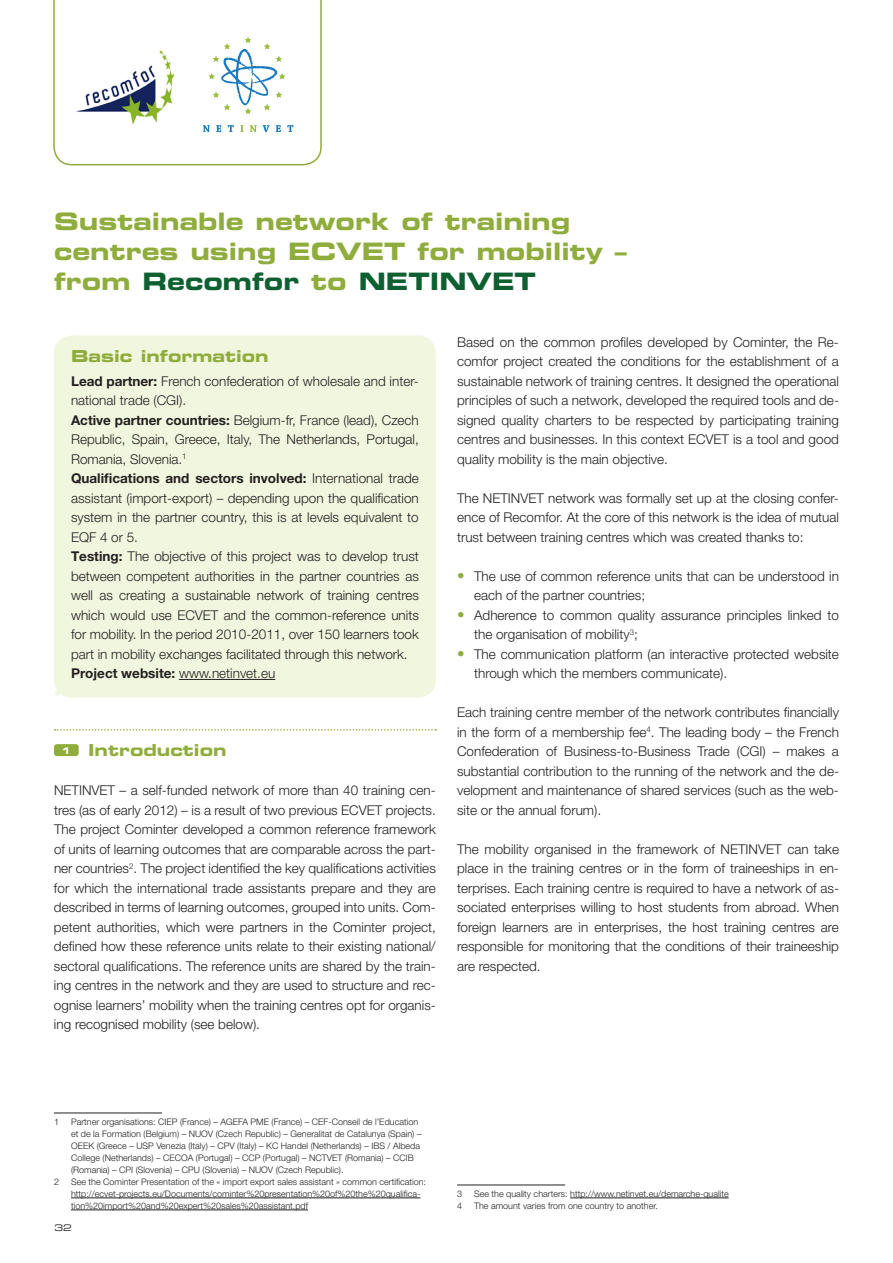
<style>
.page{position:relative;width:893px;height:1263px;background:#fff}
.page>*{position:absolute;margin:0;border:0;box-sizing:border-box;transform-origin:0 0}
.t1{font:24px/30px "Eurostile Bold Extended Two";color:#8fad3c}
.t2{font:16.5px "Eurostile Bold Extended Two";color:#8fad3c}
.t3{font:300 13.5px/19.5px "Helvetica Neue LT Pro";color:#231f20;text-align:justify}
.t4{font:700 13.5px/19.5px "Helvetica Neue LT Pro";color:#231f20}
.t5{font:300 9px/12px "Helvetica Neue LT Pro";color:#231f20}
.t6{font:9px "Eurostile Extended Two";color:#231f20}
.s1{color:#0e6031}
.s2{color:#f1f6df}
.s3{font-weight:700}
.s4{font-weight:300;color:#f1f6df}
.s5{font-weight:300}
.s6{font-size:9px;color:#fff}
.s7{font-size:15px;color:#8fad3c}
</style>
<div class="page">
<div style="left:54px;top:335px;width:382px;height:362px;background:#f1f6df;border-radius:18px"></div>
<hr style="left:179px;top:679px;width:96px;height:1px;background:#231f20">
<svg style="left:55px;top:729px;width:381px;height:1px"></svg>
<div style="left:54px;top:744px;width:25px;height:12px;background:#8fad3c;border-radius:3px"></div>
<hr style="left:54px;top:1113px;width:108px;height:1px;background:#231f20">
<hr style="left:71px;top:1197px;width:349px;height:1px;background:#231f20">
<hr style="left:71px;top:1209px;width:237px;height:1px;background:#231f20">
<hr style="left:457px;top:1185px;width:108px;height:1px;background:#231f20">
<hr style="left:570px;top:1197px;width:159px;height:1px;background:#231f20">
<svg style="left:53px;top:0;width:269px;height:165px"></svg>
<img style="left:65px;top:40px;width:122px;height:88px">
<h1 class="t1" style="left:54px;top:206px;width:574px">Sustainable network of training centres using ECVET for mobility – from <span class="s1">Recomfor</span> to <span class="s1">NETINVET</span></h1>
<p class="t2" style="left:71px;top:344px;width:199px">Basic information</p>
<p class="t3" style="left:71px;top:371px;width:349px;text-indent:-17px"><span class="s2">•</span> <span class="s3">Lead partner:</span> French confederation of wholesale and inter&shy;national trade (CGI).</p>
<p class="t3" style="left:71px;top:410px;width:349px;text-indent:-17px"><span class="s2">•</span> <span class="s3">Active partner countries:</span> Belgium-fr, France (lead), Czech Republic, Spain, Greece, Italy, The Netherlands, Portugal, Romania, Slovenia.<sup>1</sup></p>
<p class="t3" style="left:71px;top:468px;width:349px;text-indent:-17px"><span class="s2">•</span> <span class="s3">Qualifications and sectors involved:</span> International trade assistant (import-export) – depending upon the qualification system in the partner country, this is at levels equivalent to EQF 4 or 5.</p>
<p class="t3" style="left:71px;top:546px;width:349px;text-indent:-17px"><span class="s2">•</span> <span class="s3">Testing:</span> The objective of this project was to develop trust between competent authorities in the partner countries as well as creating a sustainable network of training centres which would use ECVET and the common-reference units for mobility. In the period 2010-2011, over 150 learners took part in mobility exchanges facilitated through this network.</p>
<p class="t4" style="left:54px;top:663px;width:223px"><span class="s4">•</span> Project website: <span class="s5">www.netinvet.eu </span><span class="s4">•</span></p>
<p class="t2" style="left:62px;top:738px;width:167px"><span class="s6">1</span> Introduction</p>
<p class="t3" style="left:54px;top:780px;width:383px">NETINVET – a self-funded network of more than 40 training cen&shy;tres (as of early 2012) – is a result of two previous ECVET projects.<br>The project Cominter developed a common reference framework of units of learning outcomes that are comparable across the part&shy;ner countries<sup>2</sup>. The project identified the key qualifications activities for which the international trade assistants prepare and they are described in terms of learning outcomes, grouped into units. Com&shy;petent authorities, which were partners in the Cominter project, defined how these reference units relate to their existing national/ sectoral qualifications. The reference units are shared by the train&shy;ing centres in the network and they are used to structure and rec&shy;ognise learners’ mobility when the training centres opt for organis&shy;ing recognised mobility (see below).</p>
<p class="t3" style="left:457px;top:332px;width:383px">Based on the common profiles developed by Cominter, the Re&shy;comfor project created the conditions for the establishment of a sustainable network of training centres. It designed the operational principles of such a network, developed the required tools and de&shy;signed quality charters to be respected by participating training centres and businesses. In this context ECVET is a tool and good quality mobility is the main objective.</p>
<p class="t3" style="left:457px;top:488px;width:383px">The NETINVET network was formally set up at the closing confer&shy;ence of Recomfor. At the core of this network is the idea of mutual trust between training centres which was created thanks to:</p>
<p class="t3" style="left:474px;top:566px;width:366px;text-indent:-17px"><span class="s7">•</span> The use of common reference units that can be understood in each of the partner countries;</p>
<p class="t3" style="left:474px;top:605px;width:366px;text-indent:-17px"><span class="s7">•</span> Adherence to common quality assurance principles linked to the organisation of mobility<sup>3</sup>;</p>
<p class="t3" style="left:474px;top:644px;width:366px;text-indent:-17px"><span class="s7">•</span> The communication platform (an interactive protected website through which the members communicate).</p>
<p class="t3" style="left:457px;top:702px;width:383px">Each training centre member of the network contributes financially in the form of a membership fee<sup>4</sup>. The leading body – the French Confederation of Business-to-Business Trade (CGI) – makes a substantial contribution to the running of the network and the de&shy;velopment and maintenance of shared services (such as the web&shy;site or the annual forum).</p>
<p class="t3" style="left:457px;top:839px;width:383px">The mobility organised in the framework of NETINVET can take place in the training centres or in the form of traineeships in en&shy;terprises. Each training centre is required to have a network of as&shy;sociated enterprises willing to host students from abroad. When foreign learners are in enterprises, the host training centres are responsible for monitoring that the conditions of their traineeship are respected.</p>
<p class="t5" style="left:54px;top:1115px;width:7px">1</p>
<p class="t5" style="left:71px;top:1115px;width:352px">Partner organisations: CIEP (France) – AGEFA PME (France) – CEF-Conseil de l’Education et de la Formation (Belgium) – NUOV (Czech Republic) – Generalitat de Catalunya (Spain) – OEEK (Greece – USP Venezia (Italy) – CPV (Italy) – KC Handel (Netherlands) – IBS / Albeda College (Netherlands) – CECOA (Portugal) – CCP (Portugal) – NCTVET (Romania) – CCIB (Romania) – CPI (Slovenia) – CPU (Slovenia) – NUOV (Czech Republic).</p>
<p class="t5" style="left:54px;top:1175px;width:7px">2</p>
<p class="t5" style="left:71px;top:1175px;width:357px">See the Cominter Presentation of the « import export sales assistant » common certification: http://ecvet-projects.eu/Documents/cominter%20presentation%20of%20the%20qualifica&shy;tion%20import%20and%20expert%20sales%20assistant.pdf</p>
<p class="t6" style="left:54px;top:1222px;width:19px">32</p>
<p class="t5" style="left:457px;top:1187px;width:7px">3</p>
<p class="t5" style="left:474px;top:1187px;width:256px">See the quality charters: http://www.netinvet.eu/demarche-qualite</p>
<p class="t5" style="left:457px;top:1199px;width:7px">4</p>
<p class="t5" style="left:474px;top:1199px;width:185px">The amount varies from one country to another.</p>
</div>
